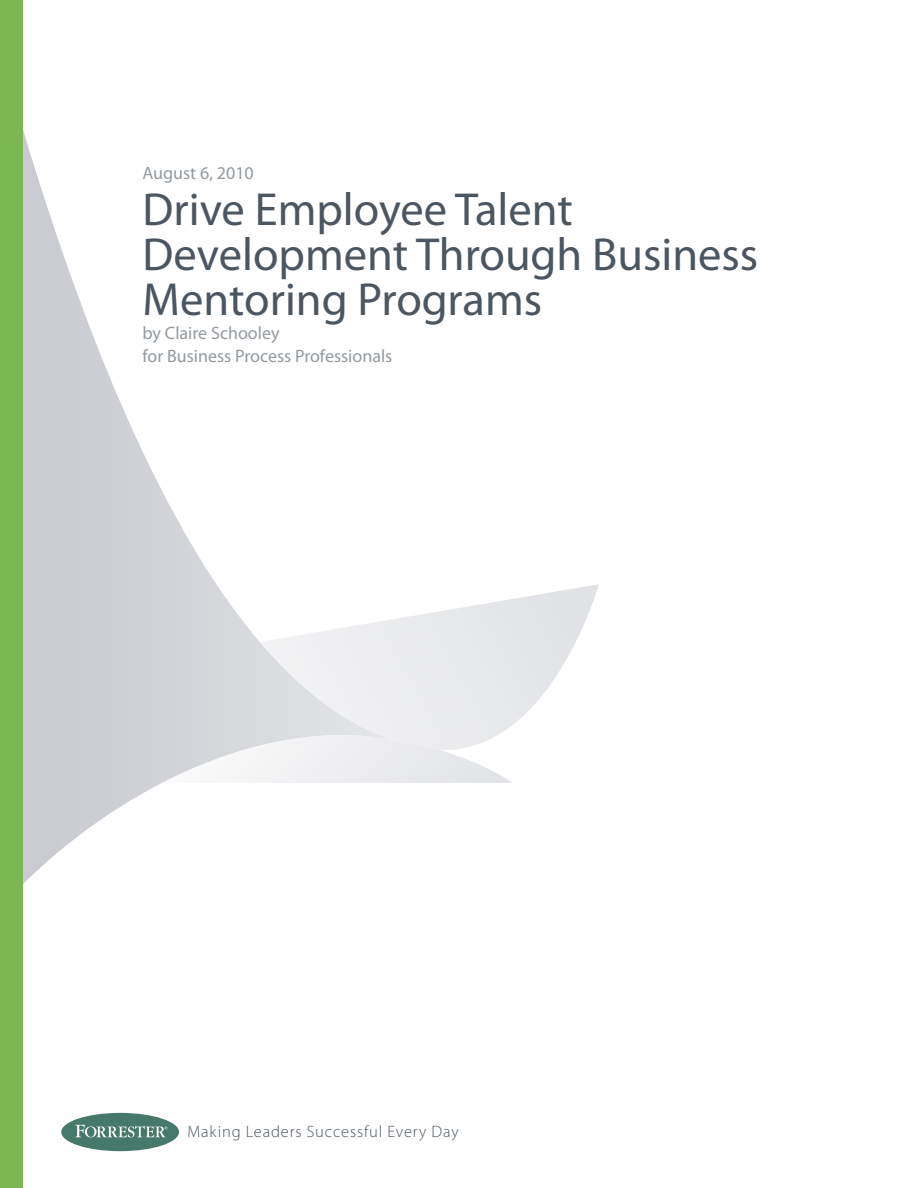
<style>
.page{position:relative;width:918px;height:1188px;background:#fff}
.page>*{position:absolute;margin:0;border:0;box-sizing:border-box;transform-origin:0 0}
.t1{font:46.5px/45px "Myriad Pro";color:#4c5660}
.t2{font:18px/22.5px "Myriad Pro";color:#949aa0}
.t3{font:300 16.5px "Myriad Pro";letter-spacing:.05em;color:#4c5660}
</style>
<div class="page">
<svg style="left:22px;top:50px;width:238px;height:858px"></svg>
<svg style="left:260px;top:584px;width:339px;height:151px"></svg>
<svg style="left:162px;top:735px;width:350px;height:48px"></svg>
<div style="left:0;top:0;width:22px;height:1188px;background:#7bb752"></div>
<div style="left:61px;top:1113px;width:118px;height:38px;background:#46796a;border-radius:50%"></div>
<svg style="left:75px;top:1125px;width:92px;height:12px"></svg>
<p class="t2" style="left:142px;top:162px;width:113px">August 6, 2010</p>
<p class="t1" style="left:142px;top:188px;width:617px">Drive Employee Talent<br>Development Through Business<br>Mentoring Programs</p>
<p class="t2" style="left:142px;top:322px;width:251px">by Claire Schooley<br>for Business Process Professionals</p>
<p class="t3" style="left:188px;top:1123px;width:273px">Making Leaders Successful Every Day</p>
</div>
